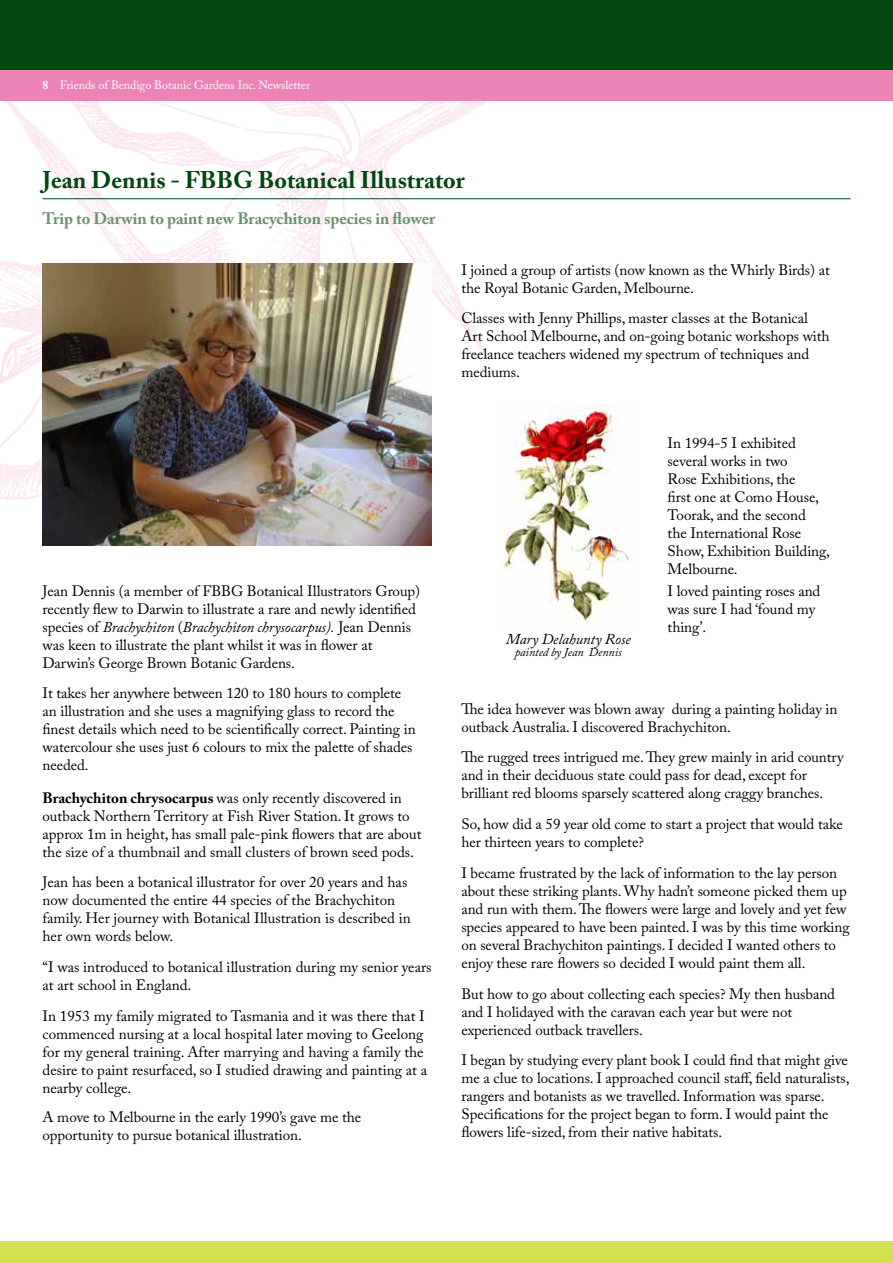
<style>
.page{position:relative;width:893px;height:1263px;background:#fff}
.page>*{position:absolute;margin:0;border:0;box-sizing:border-box;transform-origin:0 0}
.t1{font:700 24px "Adobe Caslon Pro";color:#004712}
.t2{font:700 16.5px "Adobe Caslon Pro";letter-spacing:-.005em;color:#6b926d}
.t3{font:15px/18px "Adobe Caslon Pro";letter-spacing:-.005em;color:#000}
.t4{font:italic 15px "Adobe Caslon Pro";letter-spacing:-.005em;color:#000}
.t5{font:12px "Adobe Caslon Pro";letter-spacing:-.005em;color:#fff}
.t6{font:italic 12px "Adobe Caslon Pro";letter-spacing:-.005em;color:#000}
.s1{font-weight:700}
.s2{font-style:italic}
</style>
<div class="page">
<img style="left:0;top:101px;width:503px;height:415px">
<div style="left:0;top:0;width:893px;height:72px;background:#004712"></div>
<div style="left:0;top:70px;width:893px;height:31px;background:#ec84b5"></div>
<div style="left:0;top:1241px;width:893px;height:22px;background:#d5e04e"></div>
<hr style="left:43px;top:198px;width:807px;height:1px;background:#004712">
<img style="left:43px;top:264px;width:389px;height:281px">
<img style="left:498px;top:407px;width:138px;height:216px">
<p class="t5" style="left:43px;top:78px;width:269px"><span class="s1">8</span> Friends of Bendigo Botanic Gardens Inc. Newsletter</p>
<h1 class="t1" style="left:43px;top:165px;width:424px">Jean Dennis - FBBG Botanical Illustrator</h1>
<p class="t2" style="left:43px;top:208px;width:394px">Trip to Darwin to paint new Bracychiton species in flower</p>
<p class="t3" style="left:43px;top:581px;width:379px">Jean Dennis (a member of FBBG Botanical Illustrators Group) recently flew to Darwin to illustrate a rare and newly identified species of <span class="s2">Brachychiton</span> (<span class="s2">Brachychiton chrysocarpus).</span> Jean Dennis was keen to illustrate the plant whilst it was in flower at Darwin’s George Brown Botanic Gardens.</p>
<p class="t3" style="left:43px;top:684px;width:375px">It takes her anywhere between 120 to 180 hours to complete an illustration and she uses a magnifying glass to record the finest details which need to be scientifically correct. Painting in watercolour she uses just 6 colours to mix the palette of shades needed.</p>
<p class="t3" style="left:43px;top:788px;width:380px"><span class="s1">Brachychiton chrysocarpus</span> was only recently discovered in outback Northern Territory at Fish River Station. It grows to approx 1m in height, has small pale-pink flowers that are about the size of a thumbnail and small clusters of brown seed pods.</p>
<p class="t3" style="left:43px;top:873px;width:370px">Jean has been a botanical illustrator for over 20 years and has now documented the entire 44 species of the Brachychiton family. Her journey with Botanical Illustration is described in her own words below.</p>
<p class="t3" style="left:43px;top:958px;width:391px">“I was introduced to botanical illustration during my senior years at art school in England.</p>
<p class="t3" style="left:43px;top:1007px;width:386px">In 1953 my family migrated to Tasmania and it was there that I commenced nursing at a local hospital later moving to Geelong for my general training. After marrying and having a family the desire to paint resurfaced, so I studied drawing and painting at a nearby college.</p>
<p class="t3" style="left:43px;top:1108px;width:320px">A move to Melbourne in the early 1990’s gave me the opportunity to pursue botanical illustration.</p>
<p class="t3" style="left:461px;top:260px;width:370px">I joined a group of artists (now known as the Whirly Birds) at the Royal Botanic Garden, Melbourne.</p>
<p class="t3" style="left:461px;top:309px;width:370px">Classes with Jenny Phillips, master classes at the Botanical Art School Melbourne, and on-going botanic workshops with freelance teachers widened my spectrum of techniques and mediums.</p>
<p class="t4" style="left:506px;top:630px;width:126px">Mary Delahunty Rose</p>
<p class="t6" style="left:515px;top:645px;width:108px">painted by Jean Dennis</p>
<p class="t3" style="left:668px;top:434px;width:164px">In 1994-5 I exhibited several works in two<br>Rose Exhibitions, the<br>first one at Como House,<br>Toorak, and the second<br>the International Rose<br>Show, Exhibition Building,<br>Melbourne.</p>
<p class="t3" style="left:668px;top:582px;width:154px">I loved painting roses and was sure I had ‘found my thing’.</p>
<p class="t3" style="left:461px;top:699px;width:378px">The idea however was blown away during a painting holiday in outback Australia. I discovered Brachychiton.</p>
<p class="t3" style="left:461px;top:748px;width:384px">The rugged trees intrigued me. They grew mainly in arid country and in their deciduous state could pass for dead, except for brilliant red blooms sparsely scattered along craggy branches.</p>
<p class="t3" style="left:461px;top:815px;width:383px">So, how did a 59 year old come to start a project that would take her thirteen years to complete?</p>
<p class="t3" style="left:461px;top:864px;width:390px">I became frustrated by the lack of information to the lay person about these striking plants. Why hadn’t someone picked them up and run with them. The flowers were large and lovely and yet few species appeared to have been painted. I was by this time working on several Brachychiton paintings. I decided I wanted others to enjoy these rare flowers so decided I would paint them all.</p>
<p class="t3" style="left:461px;top:984px;width:375px">But how to go about collecting each species? My then husband and I holidayed with the caravan each year but were not experienced outback travellers.</p>
<p class="t3" style="left:461px;top:1051px;width:390px">I began by studying every plant book I could find that might give me a clue to locations. I approached council staff, field naturalists, rangers and botanists as we travelled. Information was sparse.<br>Specifications for the project began to form. I would paint the flowers life-sized, from their native habitats.</p>
</div>
